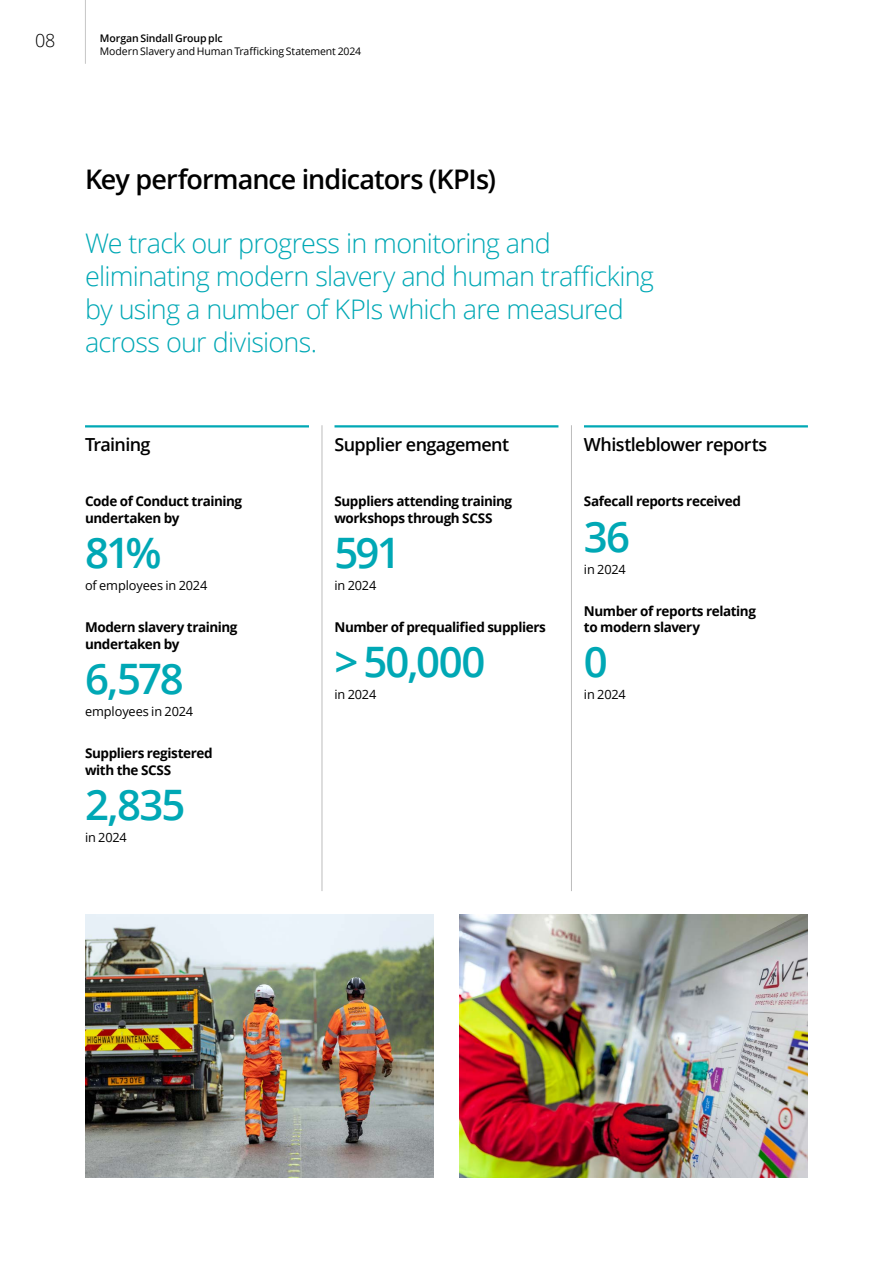
<style>
.page{position:relative;width:893px;height:1263px;background:#fff}
.page>*{position:absolute;margin:0;border:0;box-sizing:border-box;transform-origin:0 0}
.t1{font:600 42px "Open Sans";letter-spacing:-.05em;color:#00a8b5}
.t2{font:300 27px/33px "Open Sans";letter-spacing:-.03em;color:#00a8b5}
.t3{font:600 27px "Open Sans";letter-spacing:-.035em;color:#000}
.t4{font:600 18px "Open Sans";letter-spacing:-.035em;color:#000}
.t5{font:300 18px "Open Sans";color:#000}
.t6{font:700 13.5px/16.5px "Open Sans";letter-spacing:-.03em;color:#000}
.t7{font:12.75px "Open Sans";letter-spacing:-.01em;color:#000}
.t8{font:10.5px "Open Sans";letter-spacing:-.01em;color:#000}
.t9{font:600 10.5px "Open Sans";letter-spacing:-.01em;color:#000}
</style>
<div class="page">
<hr style="left:322px;top:425px;width:1px;height:466px;background:#bcbcbc">
<hr style="left:571px;top:425px;width:1px;height:466px;background:#bcbcbc">
<hr style="left:85px;top:425px;width:224px;height:2px;background:#00a8b5">
<hr style="left:584px;top:425px;width:224px;height:2px;background:#00a8b5">
<hr style="left:334px;top:425px;width:224px;height:2px;background:#00a8b5">
<img style="left:85px;top:914px;width:349px;height:264px">
<img style="left:459px;top:914px;width:349px;height:264px">
<hr style="left:85px;top:0;width:1px;height:64px;background:#c6c6c6">
<h3 class="t5" style="left:35px;top:28px;width:22px">08</h3>
<p class="t9" style="left:100px;top:30px;width:124px">Morgan Sindall Group plc</p>
<p class="t8" style="left:100px;top:44px;width:263px">Modern Slavery and Human Trafficking Statement 2024</p>
<h2 class="t3" style="left:85px;top:161px;width:412px">Key performance indicators (KPIs)</h2>
<h2 class="t2" style="left:85px;top:226px;width:570px">We track our progress in monitoring and eliminating modern slavery and human trafficking by using a number of KPIs which are measured across our divisions.</h2>
<h3 class="t4" style="left:85px;top:432px;width:67px">Training</h3>
<h3 class="t4" style="left:334px;top:432px;width:176px">Supplier engagement</h3>
<h3 class="t4" style="left:584px;top:432px;width:185px">Whistleblower reports</h3>
<p class="t6" style="left:85px;top:493px;width:159px">Code of Conduct training undertaken by</p>
<h1 class="t1" style="left:85px;top:524px;width:78px">81%</h1>
<p class="t7" style="left:85px;top:577px;width:124px">of employees in 2024</p>
<p class="t6" style="left:85px;top:619px;width:154px">Modern slavery training undertaken by</p>
<h1 class="t1" style="left:85px;top:650px;width:100px">6,578</h1>
<p class="t7" style="left:85px;top:703px;width:110px">employees in 2024</p>
<p class="t6" style="left:85px;top:744px;width:129px">Suppliers registered with the SCSS</p>
<h1 class="t1" style="left:85px;top:775px;width:102px">2,835</h1>
<p class="t7" style="left:85px;top:828px;width:43px">in 2024</p>
<p class="t6" style="left:334px;top:493px;width:179px">Suppliers attending training workshops through SCSS</p>
<h1 class="t1" style="left:334px;top:524px;width:68px">591</h1>
<p class="t7" style="left:334px;top:577px;width:43px">in 2024</p>
<p class="t6" style="left:334px;top:619px;width:213px">Number of prequalified suppliers</p>
<h1 class="t1" style="left:334px;top:633px;width:153px">&gt; 50,000</h1>
<p class="t7" style="left:334px;top:686px;width:43px">in 2024</p>
<p class="t6" style="left:584px;top:493px;width:159px">Safecall reports received</p>
<h1 class="t1" style="left:584px;top:507px;width:48px">36</h1>
<p class="t7" style="left:584px;top:560px;width:43px">in 2024</p>
<p class="t6" style="left:584px;top:602px;width:174px">Number of reports relating to modern slavery</p>
<h1 class="t1" style="left:584px;top:633px;width:25px">0</h1>
<p class="t7" style="left:584px;top:686px;width:43px">in 2024</p>
</div>
